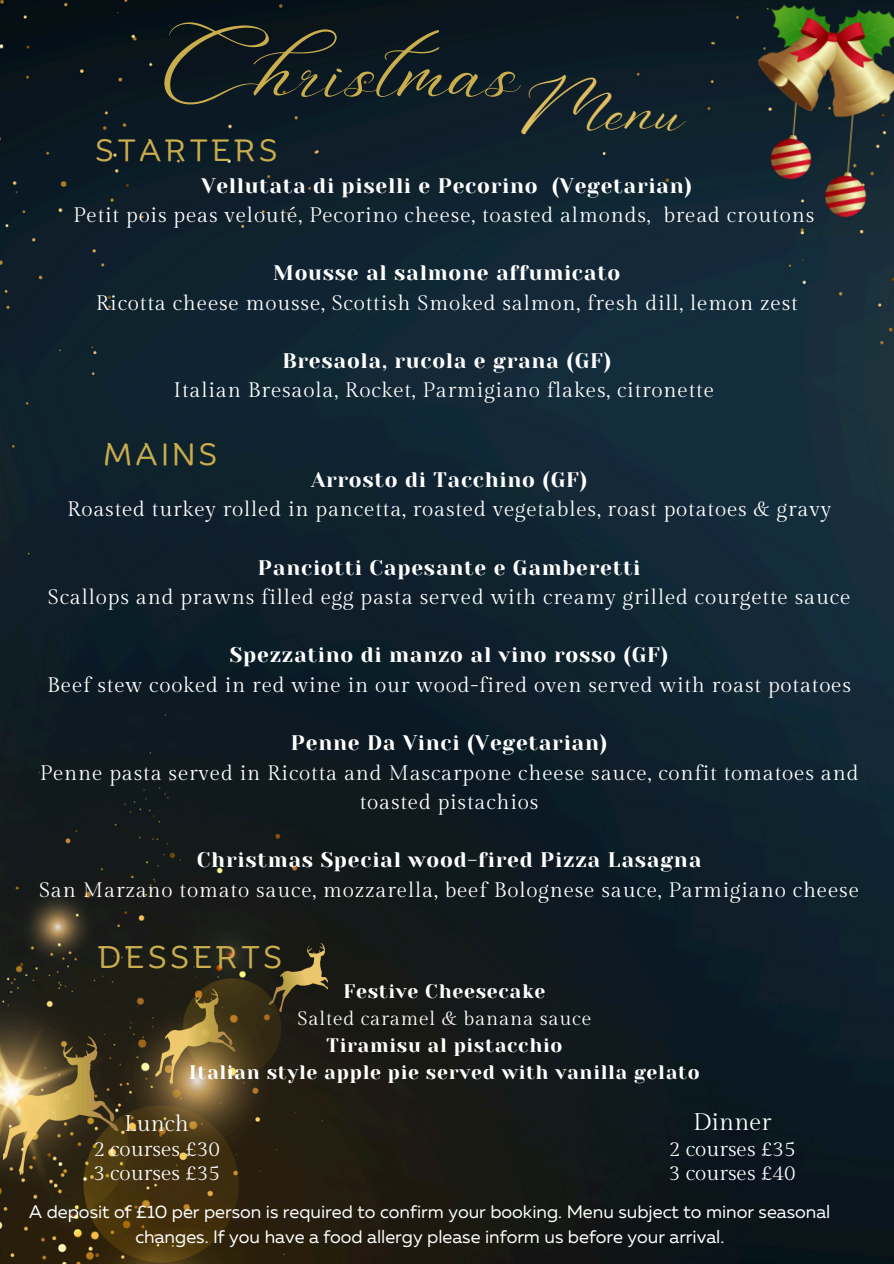
<style>
.page{position:relative;width:894px;height:1264px;background:#fff}
.page>*{position:absolute;margin:0;border:0;box-sizing:border-box;transform-origin:0 0}
.t1{font:49.95px "Aniyah";color:#caad4d}
.t2{font:36px "Aniyah";color:#debe5e}
.t3{font:30.45px "Binate Display";letter-spacing:.13em;color:#caad4d}
.t4{font:30px "Binate Display";letter-spacing:.13em;color:#caad4d}
.t5{font:24px "Gilda Display";color:#fff}
.t6{font:22.5px "Gilda Display";color:#fff}
.t7{font:21px/29.2px "Gilda Display";letter-spacing:.035em;color:#fff;text-align:center}
.t8{font:21px/24.8px "Gilda Display";color:#fff}
.t9{font:19.5px/27px "Yeseva One";letter-spacing:.035em;color:#fff;text-align:center}
.t10{font:18px/24.8px "Muller";color:#fff;text-align:center}
.s1{font-family:"Yeseva One"}
.s2{font-family:"Gilda Display"}
</style>
<div class="page">
<img style="left:0;top:0;width:893px;height:1263px">
<img style="left:4px;top:943px;width:324px;height:231px">
<img style="left:745px;top:1px;width:148px;height:220px">
<h3 class="t1" style="left:163px;top:53px;width:358px">Christmas</h3>
<p class="t2" style="left:520px;top:98px;width:166px">Menu</p>
<h4 class="t4" style="left:96px;top:122px;width:183px">STARTERS</h4>
<h4 class="t7" style="left:73px;top:171px;width:742px"><span class="s1">Vellutata di piselli e Pecorino (Vegetarian)<br></span>Petit pois peas velouté, Pecorino cheese, toasted almonds, bread croutons</h4>
<h4 class="t7" style="left:96px;top:259px;width:703px"><span class="s1">Mousse al salmone affumicato<br></span>Ricotta cheese mousse, Scottish Smoked salmon, fresh dill, lemon zest</h4>
<h4 class="t7" style="left:173px;top:347px;width:542px"><span class="s1">Bresaola, rucola e grana (GF)<br></span>Italian Bresaola, Rocket, Parmigiano flakes, citronette</h4>
<h4 class="t4" style="left:103px;top:425px;width:115px">MAINS</h4>
<h1 class="t7" style="left:67px;top:466px;width:765px"><span class="s1">Arrosto di Tacchino (GF)<br></span>Roasted turkey rolled in pancetta, roasted vegetables, roast potatoes &amp; gravy</h1>
<h2 class="t7" style="left:48px;top:553px;width:803px"><span class="s1">Panciotti Capesante e Gamberetti<br></span>Scallops and prawns filled egg pasta served with creamy grilled courgette sauce</h2>
<h3 class="t7" style="left:47px;top:641px;width:805px"><span class="s1">Spezzatino di manzo al vino rosso (GF)<br></span>Beef stew cooked in red wine in our wood-fired oven served with roast potatoes</h3>
<h4 class="t7" style="left:40px;top:729px;width:820px"><span class="s1">Penne Da Vinci (Vegetarian)<br></span>Penne pasta served in Ricotta and Mascarpone cheese sauce, confit tomatoes and toasted pistachios</h4>
<h4 class="t7" style="left:39px;top:846px;width:821px"><span class="s1">Christmas Special wood-fired Pizza Lasagna<br></span>San Marzano tomato sauce, mozzarella, beef Bolognese sauce, Parmigiano cheese</h4>
<p class="t3" style="left:98px;top:927px;width:185px">DESSERTS</p>
<h3 class="t9" style="left:189px;top:977px;width:511px">Festive Cheesecake<br><span class="s2">Salted caramel &amp; banana sauce<br></span>Tiramisu al pistacchio<br>Italian style apple pie served with vanilla gelato</h3>
<h4 class="t5" style="left:693px;top:1108px;width:79px">Dinner</h4>
<h4 class="t8" style="left:668px;top:1136px;width:128px">2 courses £35<br>3 courses £40</h4>
<h4 class="t10" style="left:29px;top:1200px;width:802px">A deposit of £10 per person is required to confirm your booking. Menu subject to minor seasonal changes. If you have a food allergy please inform us before your arrival.</h4>
<h4 class="t6" style="left:124px;top:1110px;width:66px">Lunch</h4>
<h4 class="t8" style="left:93px;top:1136px;width:128px">2 courses £30<br>3 courses £35</h4>
</div>
